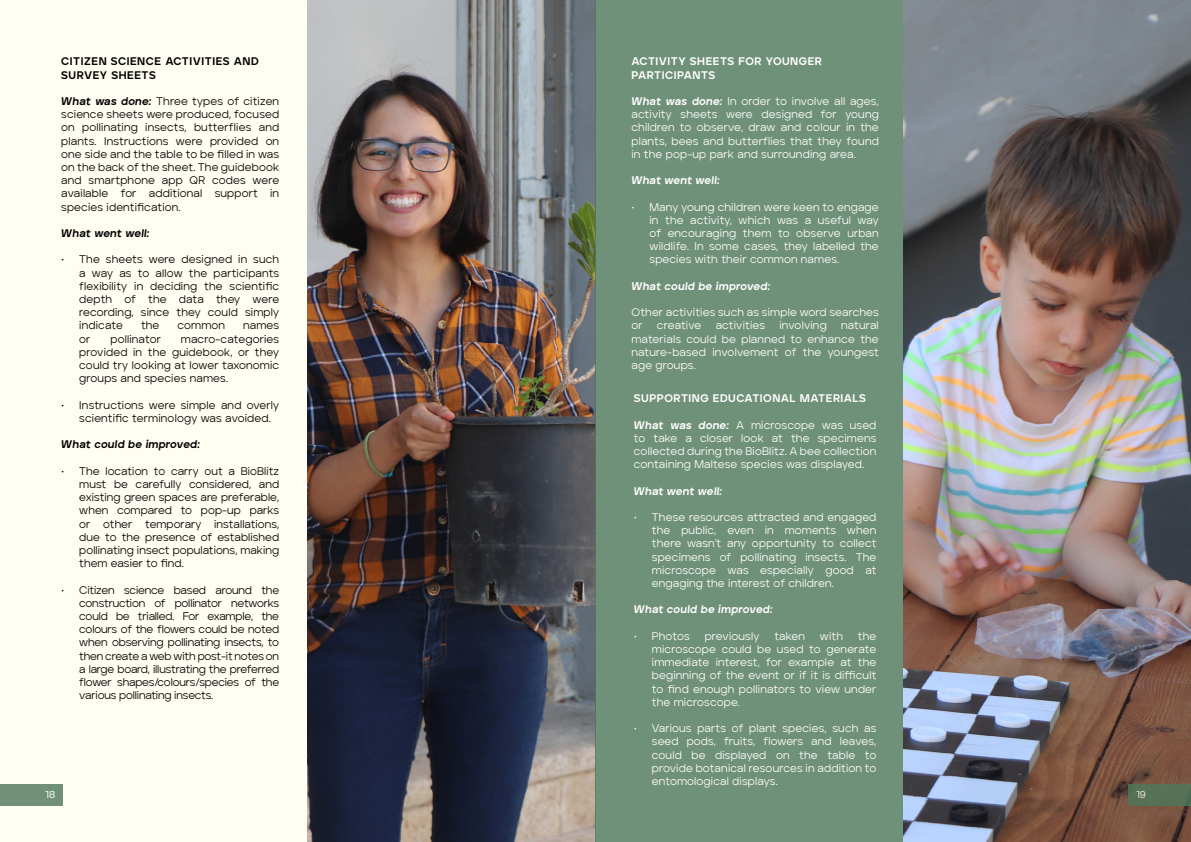
<style>
.page{position:relative;width:1191px;height:842px;background:#fff}
.page>*{position:absolute;margin:0;border:0;box-sizing:border-box;transform-origin:0 0}
.t1{font:11px/13.2px "Aventa";letter-spacing:.015em;color:#fff;text-align:justify}
.t2{font:11px/13.2px "Aventa";letter-spacing:.01em;color:#000;text-align:justify}
.t3{font:800 11px/13.2px "Aventa";letter-spacing:.05em;color:#fff}
.t4{font:italic 800 11px "Aventa";letter-spacing:.01em;color:#fff}
.t5{font:800 11px/13.2px "Aventa";letter-spacing:.05em;color:#000}
.t6{font:italic 800 11px "Aventa";letter-spacing:.01em;color:#000}
.t7{font:500 10px "Aventa";color:#fff}
.s1{font-weight:800;font-style:italic}
</style>
<div class="page">
<div style="left:0;top:0;width:308px;height:842px;background:#fffef0"></div>
<img style="left:308px;top:0;width:287px;height:842px">
<img style="left:903px;top:0;width:288px;height:842px">
<div style="left:595px;top:0;width:308px;height:842px;background:#709179"></div>
<div style="left:1128px;top:784px;width:63px;height:21px;background:#567155"></div>
<div style="left:0;top:784px;width:63px;height:21px;background:#709177"></div>
<p class="t5" style="left:61px;top:55px;width:199px">CITIZEN SCIENCE ACTIVITIES AND<br>SURVEY SHEETS</p>
<p class="t2" style="left:61px;top:94px;width:219px"><span class="s1">What was done:</span> Three types of citizen science sheets were produced, focused on pollinating insects, butterflies and plants. Instructions were provided on one side and the table to be filled in was on the back of the sheet. The guidebook and smartphone app QR codes were available for additional support in species identification.</p>
<p class="t6" style="left:61px;top:226px;width:90px">What went well:</p>
<p class="t2" style="left:79px;top:253px;width:201px;text-indent:-18px">• The sheets were designed in such a way as to allow the participants flexibility in deciding the scientific depth of the data they were recording, since they could simply indicate</p>
<p class="t2" style="left:141px;top:319px;width:20px">the</p>
<p class="t2" style="left:177px;top:319px;width:49px">common</p>
<p class="t2" style="left:243px;top:319px;width:38px">names</p>
<p class="t2" style="left:79px;top:332px;width:201px;text-indent:102px">macro-categories provided in the guidebook, or they could try looking at lower taxonomic groups and species names.</p>
<p class="t2" style="left:79px;top:398px;width:201px;text-indent:-18px">• Instructions were simple and overly scientific terminology was avoided.</p>
<p class="t6" style="left:61px;top:438px;width:141px">What could be improved:</p>
<p class="t2" style="left:79px;top:464px;width:201px;text-indent:-18px">• The location to carry out a BioBlitz must be carefully considered, and existing green spaces are preferable, when compared to pop-up parks or other temporary installations, due to the presence of established pollinating insect populations, making them easier to find.</p>
<p class="t2" style="left:79px;top:583px;width:201px;text-indent:-18px">• Citizen science based around the construction of pollinator networks could be trialled. For example, the colours of the flowers could be noted when observing pollinating insects, to then create a web with post-it notes on a large board, illustrating the preferred flower shapes/colours/species of the various pollinating insects.</p>
<p class="t2" style="left:79px;top:332px;width:13px">or</p>
<p class="t2" style="left:110px;top:332px;width:52px">pollinator</p>
<p class="t3" style="left:631px;top:55px;width:192px">ACTIVITY SHEETS FOR YOUNGER<br>PARTICIPANTS</p>
<p class="t1" style="left:631px;top:94px;width:249px"><span class="s1">What was done:</span> In order to involve all ages, activity sheets were designed for young children to observe, draw and colour in the plants, bees and butterflies that they found in the pop-up park and surrounding area.</p>
<p class="t4" style="left:631px;top:174px;width:90px">What went well:</p>
<p class="t1" style="left:649px;top:200px;width:231px;text-indent:-18px">• Many young children were keen to engage in the activity, which was a useful way of encouraging them to observe urban wildlife. In some cases, they labelled the species with their common names.</p>
<p class="t4" style="left:631px;top:279px;width:141px">What could be improved:</p>
<p class="t1" style="left:631px;top:306px;width:249px">Other activities such as simple word searches or</p>
<p class="t1" style="left:657px;top:319px;width:46px">creative</p>
<p class="t1" style="left:715px;top:319px;width:51px">activities</p>
<p class="t1" style="left:779px;top:319px;width:49px">involving</p>
<p class="t1" style="left:631px;top:319px;width:249px;text-indent:210px">natural materials could be planned to enhance the nature-based involvement of the youngest age groups.</p>
<p class="t3" style="left:634px;top:391px;width:234px">SUPPORTING EDUCATIONAL MATERIALS</p>
<p class="t1" style="left:634px;top:418px;width:244px"><span class="s1">What was done:</span> A microscope was used to take a closer look at the specimens collected during the BioBlitz. A bee collection containing Maltese species was displayed.</p>
<p class="t4" style="left:634px;top:484px;width:90px">What went well:</p>
<p class="t1" style="left:652px;top:510px;width:226px;text-indent:-18px">• These resources attracted and engaged the public, even in moments when there wasn’t any opportunity to collect specimens of pollinating insects. The microscope was especially good at engaging the interest of children.</p>
<p class="t4" style="left:634px;top:603px;width:141px">What could be improved:</p>
<p class="t1" style="left:634px;top:629px;width:57px">• Photos</p>
<p class="t1" style="left:704px;top:629px;width:56px">previously</p>
<p class="t1" style="left:774px;top:629px;width:32px">taken</p>
<p class="t1" style="left:820px;top:629px;width:25px">with</p>
<p class="t1" style="left:652px;top:629px;width:226px;text-indent:206px">the microscope could be used to generate immediate interest, for example at the beginning of the event or if it is difficult to find enough pollinators to view under the microscope.</p>
<p class="t1" style="left:652px;top:721px;width:226px;text-indent:-18px">• Various parts of plant species, such as seed pods, fruits, flowers and leaves, could be displayed on the table to provide botanical resources in addition to entomological displays.</p>
<p class="t7" style="left:45px;top:788px;width:11px">18</p>
<p class="t7" style="left:1136px;top:789px;width:11px">19</p>
</div>
